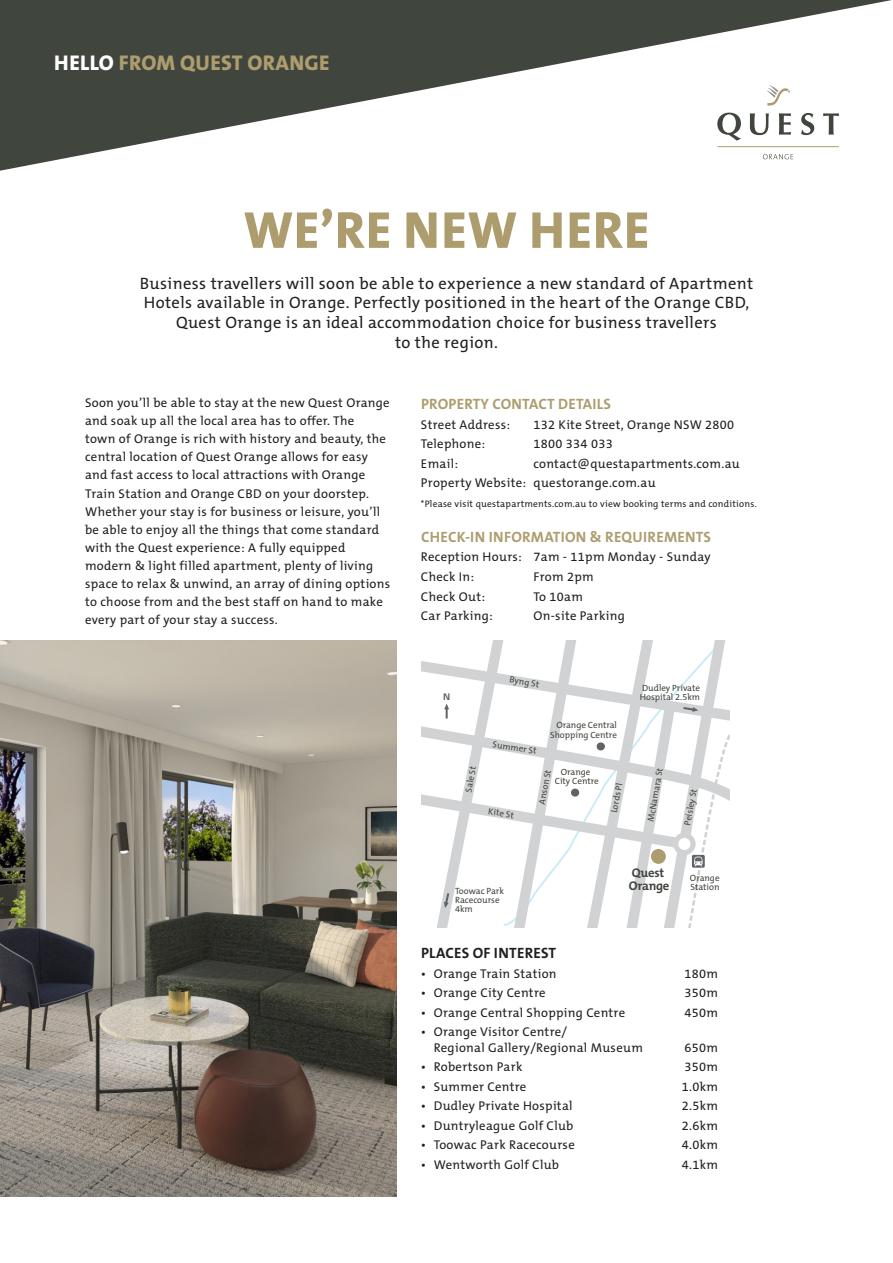
<style>
.page{position:relative;width:893px;height:1263px;background:#fff}
.page>*{position:absolute;margin:0;border:0;box-sizing:border-box;transform-origin:0 0}
.t1{font:800 52.35px "The Mix B W8";letter-spacing:.015em;color:#ad9d6e}
.t2{font:800 21.45px "The Mix B W8";letter-spacing:.015em;color:#ad9d6e}
.t3{font:16.5px/19.8px "The Mix B W5 Plain";letter-spacing:.025em;color:#231f20;text-align:center}
.t4{font:700 15px "The Mix B W7";letter-spacing:.015em;color:#ad9d6e}
.t5{font:700 15px "The Mix B W7";letter-spacing:.015em;color:#231f20}
.t6{font:12.75px/18px "The Mix B W5 Plain";letter-spacing:.025em;color:#231f20}
.t7{font:700 12.6px/12.6px "The Mix B W7";letter-spacing:-.02em;color:#40453d}
.t8{font:9.45px "The Mix B W5 Plain";letter-spacing:.025em;color:#231f20}
.t9{font:9px/9px "The Mix B W5 Plain";color:#40453d}
.t10{font:700 9px "Univers";color:#606468}
.s1{color:#fff}
</style>
<div class="page">
<img style="left:0;top:640px;width:396px;height:556px">
<svg style="left:0;top:0;width:892px;height:171px;fill:#40453d"></svg>
<svg style="left:422px;top:640px;width:308px;height:287px"></svg>
<div style="left:651px;top:849px;width:15px;height:15px;background:#ad9d6e;border-radius:50%"></div>
<svg style="left:766px;top:85px;width:24px;height:21px"></svg>
<svg style="left:717px;top:113px;width:24px;height:28px"></svg>
<svg style="left:750px;top:113px;width:19px;height:22px"></svg>
<svg style="left:779px;top:113px;width:12px;height:22px"></svg>
<svg style="left:801px;top:113px;width:13px;height:22px"></svg>
<svg style="left:823px;top:113px;width:16px;height:22px"></svg>
<hr style="left:717px;top:146px;width:122px;height:1px;background:#ad9d6e">
<svg style="left:763px;top:154px;width:30px;height:5px"></svg>
<h2 class="t2" style="left:54px;top:49px;width:277px"><span class="s1">HELLO</span> FROM QUEST ORANGE</h2>
<h1 class="t1" style="left:243px;top:197px;width:408px">WE’RE NEW HERE</h1>
<p class="t3" style="left:140px;top:273px;width:615px">Business travellers will soon be able to experience a new standard of Apartment Hotels available in Orange. Perfectly positioned in the heart of the Orange CBD, Quest Orange is an ideal accommodation choice for business travellers<br>to the region.</p>
<p class="t6" style="left:85px;top:394px;width:307px">Soon you’ll be able to stay at the new Quest Orange and soak up all the local area has to offer. The<br>town of Orange is rich with history and beauty, the central location of Quest Orange allows for easy and fast access to local attractions with Orange Train Station and Orange CBD on your doorstep.<br>Whether your stay is for business or leisure, you’ll be able to enjoy all the things that come standard with the Quest experience: A fully equipped modern &amp; light filled apartment, plenty of living space to relax &amp; unwind, an array of dining options to choose from and the best staff on hand to make every part of your stay a success.</p>
<p class="t4" style="left:421px;top:394px;width:191px">PROPERTY CONTACT DETAILS</p>
<p class="t6" style="left:421px;top:415px;width:91px">Street Address:</p>
<p class="t6" style="left:533px;top:415px;width:202px">132 Kite Street, Orange NSW 2800</p>
<p class="t6" style="left:421px;top:435px;width:66px">Telephone:</p>
<p class="t6" style="left:533px;top:435px;width:81px">1800 334 033</p>
<p class="t6" style="left:421px;top:454px;width:39px">Email:</p>
<p class="t6" style="left:421px;top:454px;width:320px;line-height:19.5px;text-indent:113px">contact@questapartments.com.au<br>Property Website: questorange.com.au</p>
<p class="t8" style="left:421px;top:498px;width:337px">*Please visit questapartments.com.au to view booking terms and conditions.</p>
<p class="t4" style="left:421px;top:527px;width:291px">CHECK-IN INFORMATION &amp; REQUIREMENTS</p>
<p class="t6" style="left:421px;top:547px;width:291px;line-height:19.5px">Reception Hours: 7am - 11pm Monday - Sunday<br>Check In:</p>
<p class="t6" style="left:533px;top:568px;width:62px">From 2pm</p>
<p class="t6" style="left:421px;top:587px;width:66px">Check Out:</p>
<p class="t6" style="left:533px;top:587px;width:51px">To 10am</p>
<p class="t6" style="left:421px;top:607px;width:73px">Car Parking:</p>
<p class="t6" style="left:533px;top:607px;width:93px">On-site Parking</p>
<p class="t10" style="left:443px;top:692px;width:9px">N</p>
<p class="t9" style="left:510px;top:675px;width:31px;rotate:9deg">Byng St</p>
<p class="t9" style="left:640px;top:683px;width:62px">Dudley Private<br>Hospital 2.5km</p>
<p class="t9" style="left:464px;top:791px;width:28px;rotate:-79deg">Sale St</p>
<p class="t9" style="left:550px;top:721px;width:68px;text-align:right">Orange Central<br>Shopping Centre</p>
<p class="t9" style="left:555px;top:768px;width:45px;text-align:center">Orange<br>City Centre</p>
<p class="t9" style="left:493px;top:739px;width:46px;rotate:9deg">Summer St</p>
<p class="t9" style="left:646px;top:821px;width:56px;rotate:-80deg">M cN amara St</p>
<p class="t9" style="left:537px;top:803px;width:37px;rotate:-79deg">Anson St</p>
<p class="t9" style="left:609px;top:812px;width:32px;rotate:-79deg">Lords Pl</p>
<p class="t9" style="left:683px;top:824px;width:38px;rotate:-79deg">Peisley St</p>
<p class="t9" style="left:489px;top:807px;width:27px;rotate:9deg">Kite St</p>
<p class="t9" style="left:455px;top:886px;width:50px">Toowac Park<br>Racecourse<br>4km</p>
<p class="t7" style="left:629px;top:866px;width:42px">Quest<br>Orange</p>
<p class="t9" style="left:690px;top:873px;width:31px">Orange<br>Station</p>
<p class="t5" style="left:421px;top:943px;width:136px">PLACES OF INTEREST</p>
<p class="t6" style="left:421px;top:964px;width:137px">• Orange Train Station</p>
<p class="t6" style="left:684px;top:964px;width:35px">180m</p>
<p class="t6" style="left:421px;top:984px;width:126px">• Orange City Centre</p>
<p class="t6" style="left:684px;top:984px;width:35px">350m</p>
<p class="t6" style="left:421px;top:1003px;width:206px">• Orange Central Shopping Centre</p>
<p class="t6" style="left:684px;top:1003px;width:35px">450m</p>
<p class="t6" style="left:434px;top:1024px;width:211px;line-height:15.3px;text-indent:-13px">• Orange Visitor Centre/<br>Regional Gallery/Regional Museum</p>
<p class="t6" style="left:684px;top:1038px;width:35px">650m</p>
<p class="t6" style="left:421px;top:1058px;width:103px">• Robertson Park</p>
<p class="t6" style="left:684px;top:1058px;width:35px">350m</p>
<p class="t6" style="left:421px;top:1077px;width:107px">• Summer Centre</p>
<p class="t6" style="left:682px;top:1077px;width:38px">1.0km</p>
<p class="t6" style="left:421px;top:1097px;width:153px">• Dudley Private Hospital</p>
<p class="t6" style="left:682px;top:1097px;width:38px">2.5km</p>
<p class="t6" style="left:421px;top:1116px;width:154px">• Duntryleague Golf Club</p>
<p class="t6" style="left:682px;top:1116px;width:38px">2.6km</p>
<p class="t6" style="left:421px;top:1136px;width:155px">• Toowac Park Racecourse</p>
<p class="t6" style="left:682px;top:1136px;width:38px">4.0km</p>
<p class="t6" style="left:421px;top:1156px;width:140px">• Wentworth Golf Club</p>
<p class="t6" style="left:682px;top:1156px;width:38px">4.1km</p>
</div>
